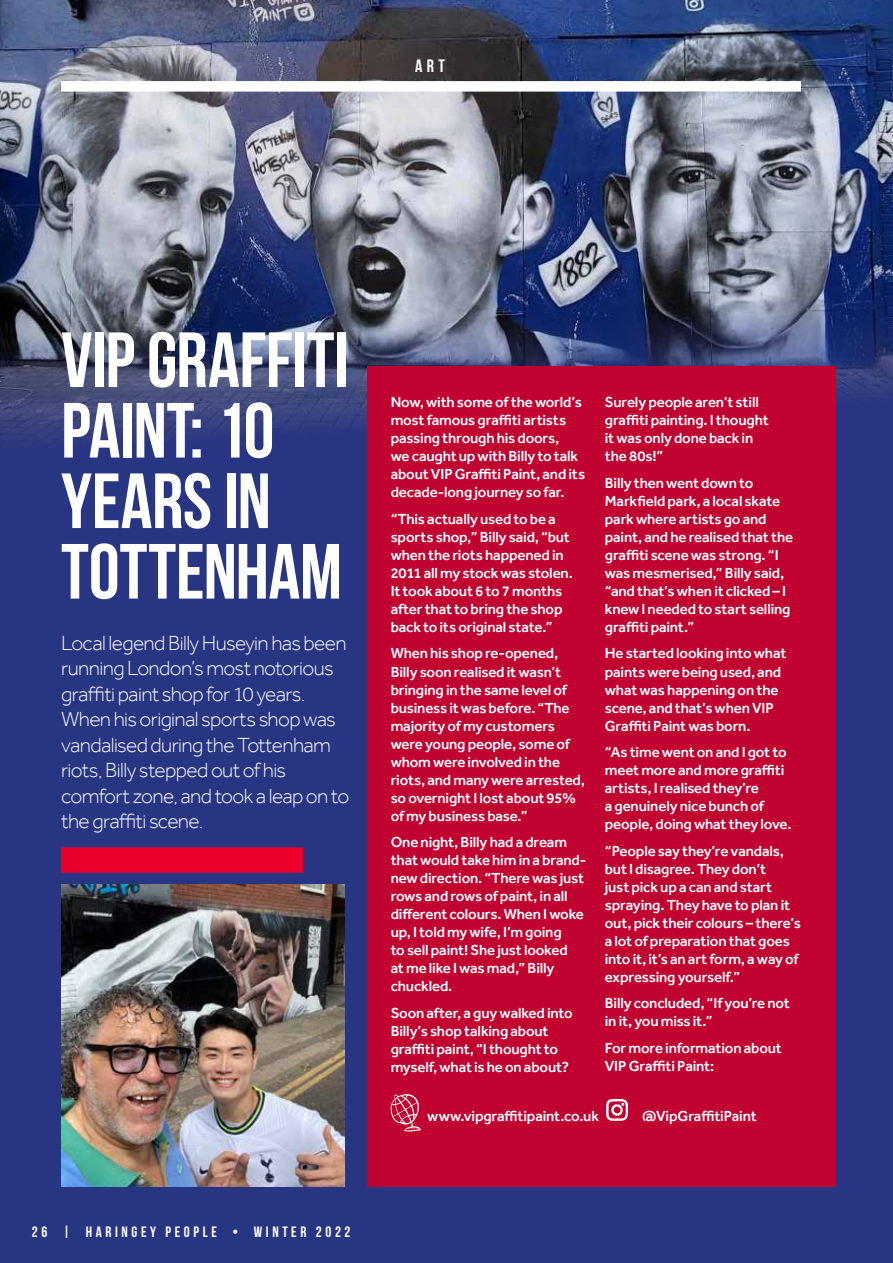
<style>
.page{position:relative;width:893px;height:1263px;background:#283583}
.page>*{position:absolute;margin:0;border:0;box-sizing:border-box;transform-origin:0 0}
.t1{font:78px/70.5px "Bebas Neue";letter-spacing:-.005em;color:#fff}
.t2{font:300 21px/25.5px "Effra";letter-spacing:-.03em;color:#fff}
.t3{font:18px "Bebas Neue";color:#fff}
.t4{font:500 15px/18px "Effra";letter-spacing:-.01em;color:#fff}
.t5{font:15px "Bebas Neue";letter-spacing:.24em;color:#fff}
</style>
<div class="page">
<img style="left:0;top:0;width:893px;height:442px">
<div style="left:61px;top:81px;width:740px;height:11px;background:#fff"></div>
<div style="left:61px;top:847px;width:242px;height:26px;background:#ea002a"></div>
<img style="left:61px;top:884px;width:283px;height:302px">
<div style="left:367px;top:366px;width:469px;height:820px;background:#c10230"></div>
<svg style="left:390px;top:1094px;width:31px;height:37px"></svg>
<svg style="left:606px;top:1099px;width:22px;height:22px"></svg>
<p class="t3" style="left:415px;top:56px;width:31px">ART</p>
<h1 class="t1" style="left:61px;top:324px;width:289px">VIP GRAFFITI<br>PAINT: 10<br>YEARS IN<br>TOTTENHAM</h1>
<p class="t2" style="left:61px;top:630px;width:290px">Local legend Billy Huseyin has been running London’s most notorious graffiti paint shop for 10 years.<br>When his original sports shop was vandalised during the Tottenham riots, Billy stepped out of his comfort zone, and took a leap on to the graffiti scene.</p>
<p class="t5" style="left:32px;top:1223px;width:320px">26 | HARINGEY PEOPLE • WINTER 2022</p>
<p class="t4" style="left:391px;top:393px;width:196px">Now, with some of the world’s most famous graffiti artists passing through his doors,<br>we caught up with Billy to talk about VIP Graffiti Paint, and its decade-long journey so far.</p>
<p class="t4" style="left:391px;top:510px;width:184px">“This actually used to be a sports shop,” Billy said, “but when the riots happened in<br>2011 all my stock was stolen.<br>It took about 6 to 7 months after that to bring the shop back to its original state.”</p>
<p class="t4" style="left:391px;top:644px;width:196px">When his shop re-opened,<br>Billy soon realised it wasn’t bringing in the same level of business it was before. “The majority of my customers were young people, some of whom were involved in the riots, and many were arrested, so overnight I lost about 95% of my business base.”</p>
<p class="t4" style="left:391px;top:833px;width:197px">One night, Billy had a dream that would take him in a brand&shy;new direction. “There was just rows and rows of paint, in all different colours. When I woke up, I told my wife, I’m going<br>to sell paint! She just looked<br>at me like I was mad,” Billy chuckled.</p>
<p class="t4" style="left:391px;top:1003px;width:184px">Soon after, a guy walked into<br>Billy’s shop talking about graffiti paint, “I thought to myself, what is he on about?</p>
<p class="t4" style="left:605px;top:393px;width:165px">Surely people aren’t still graffiti painting. I thought it was only done back in the 80s!”</p>
<p class="t4" style="left:605px;top:474px;width:190px">Billy then went down to<br>Markfield park, a local skate park where artists go and paint, and he realised that the graffiti scene was strong. “I was mesmerised,” Billy said, “and that’s when it clicked – I knew I needed to start selling graffiti paint.”</p>
<p class="t4" style="left:605px;top:644px;width:183px">He started looking into what paints were being used, and what was happening on the scene, and that’s when VIP<br>Graffiti Paint was born.</p>
<p class="t4" style="left:605px;top:743px;width:188px">“As time went on and I got to meet more and more graffiti artists, I realised they’re<br>a genuinely nice bunch of people, doing what they love.</p>
<p class="t4" style="left:605px;top:841px;width:198px">“People say they’re vandals, but I disagree. They don’t<br>just pick up a can and start spraying. They have to plan it out, pick their colours – there’s a lot of preparation that goes into it, it’s an art form, a way of expressing yourself.”</p>
<p class="t4" style="left:605px;top:994px;width:187px">Billy concluded, “If you’re not in it, you miss it.”</p>
<p class="t4" style="left:605px;top:1038px;width:179px">For more information about<br>VIP Graffiti Paint:</p>
<p class="t4" style="left:427px;top:1107px;width:173px">www.vipgraffitipaint.co.uk</p>
<p class="t4" style="left:642px;top:1107px;width:116px">@VipGraffitiPaint</p>
</div>
